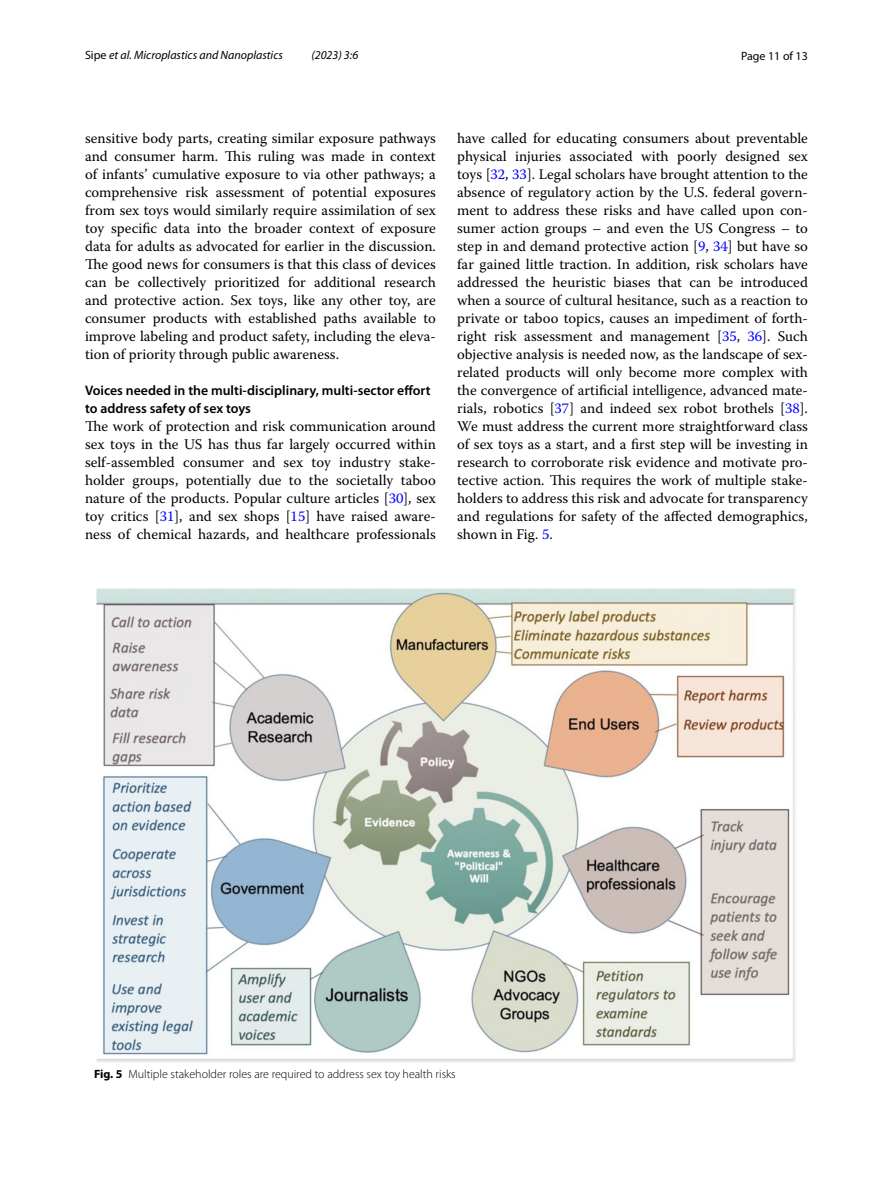
<style>
.page{position:relative;width:893px;height:1187px;background:#fff}
.page>*{position:absolute;margin:0;border:0;box-sizing:border-box;transform-origin:0 0}
.t1{font:14.7px/18px "Warnock Pro";color:#000;text-align:justify}
.t2{font:600 13.8px/18px "Myriad Pro";color:#000}
.t3{font:300 12px "Myriad Pro";color:#000}
.t4{font:italic 12px "Myriad Pro";color:#000}
.t5{font:12px "Myriad Pro";color:#000}
.s1{font-style:normal}
.s2{color:#00f}
.s3{font-weight:700}
</style>
<div class="page">
<img style="left:96px;top:588px;width:700px;height:474px">
<p class="t4" style="left:85px;top:48px;width:199px"><span class="s1">Sipe</span> et al. Microplastics and Nanoplastics</p>
<p class="t4" style="left:311px;top:48px;width:48px">(2023) 3:6</p>
<p class="t5" style="left:741px;top:48px;width:68px">Page 11 of 13</p>
<p class="t1" style="left:85px;top:128px;width:352px">sensitive body parts, creating similar exposure pathways and consumer harm. This ruling was made in context of infants’ cumulative exposure to via other pathways; a comprehensive risk assessment of potential exposures from sex toys would similarly require assimilation of sex toy specific data into the broader context of exposure data for adults as advocated for earlier in the discussion.<br>The good news for consumers is that this class of devices can be collectively prioritized for additional research and protective action. Sex toys, like any other toy, are consumer products with established paths available to improve labeling and product safety, including the eleva&shy;tion of priority through public awareness.</p>
<p class="t2" style="left:85px;top:381px;width:347px">Voices needed in the multi‑disciplinary, multi‑sector effort to address safety of sex toys</p>
<p class="t1" style="left:85px;top:416px;width:352px">The work of protection and risk communication around sex toys in the US has thus far largely occurred within self-assembled consumer and sex toy industry stake&shy;holder groups, potentially due to the societally taboo nature of the products. Popular culture articles [<span class="s2">30</span>], sex toy critics [<span class="s2">31</span>], and sex shops [<span class="s2">15</span>] have raised aware&shy;ness of chemical hazards, and healthcare professionals</p>
<p class="t1" style="left:457px;top:128px;width:352px">have called for educating consumers about preventable physical injuries associated with poorly designed sex toys [<span class="s2">32</span>, <span class="s2">33</span>]. Legal scholars have brought attention to the absence of regulatory action by the U.S. federal govern&shy;ment to address these risks and have called upon con&shy;sumer action groups – and even the US Congress – to step in and demand protective action [<span class="s2">9</span>, <span class="s2">34</span>] but have so far gained little traction. In addition, risk scholars have addressed the heuristic biases that can be introduced when a source of cultural hesitance, such as a reaction to private or taboo topics, causes an impediment of forth&shy;right risk assessment and management [<span class="s2">35</span>, <span class="s2">36</span>]. Such objective analysis is needed now, as the landscape of sex&shy;related products will only become more complex with the convergence of artificial intelligence, advanced mate&shy;rials, robotics [<span class="s2">37</span>] and indeed sex robot brothels [<span class="s2">38</span>].<br>We must address the current more straightforward class of sex toys as a start, and a first step will be investing in research to corroborate risk evidence and motivate pro&shy;tective action. This requires the work of multiple stake&shy;holders to address this risk and advocate for transparency and regulations for safety of the affected demographics, shown in Fig. <span class="s2">5</span>.</p>
<p class="t3" style="left:94px;top:1066px;width:363px"><span class="s3">Fig. 5</span> Multiple stakeholder roles are required to address sex toy health risks</p>
</div>
